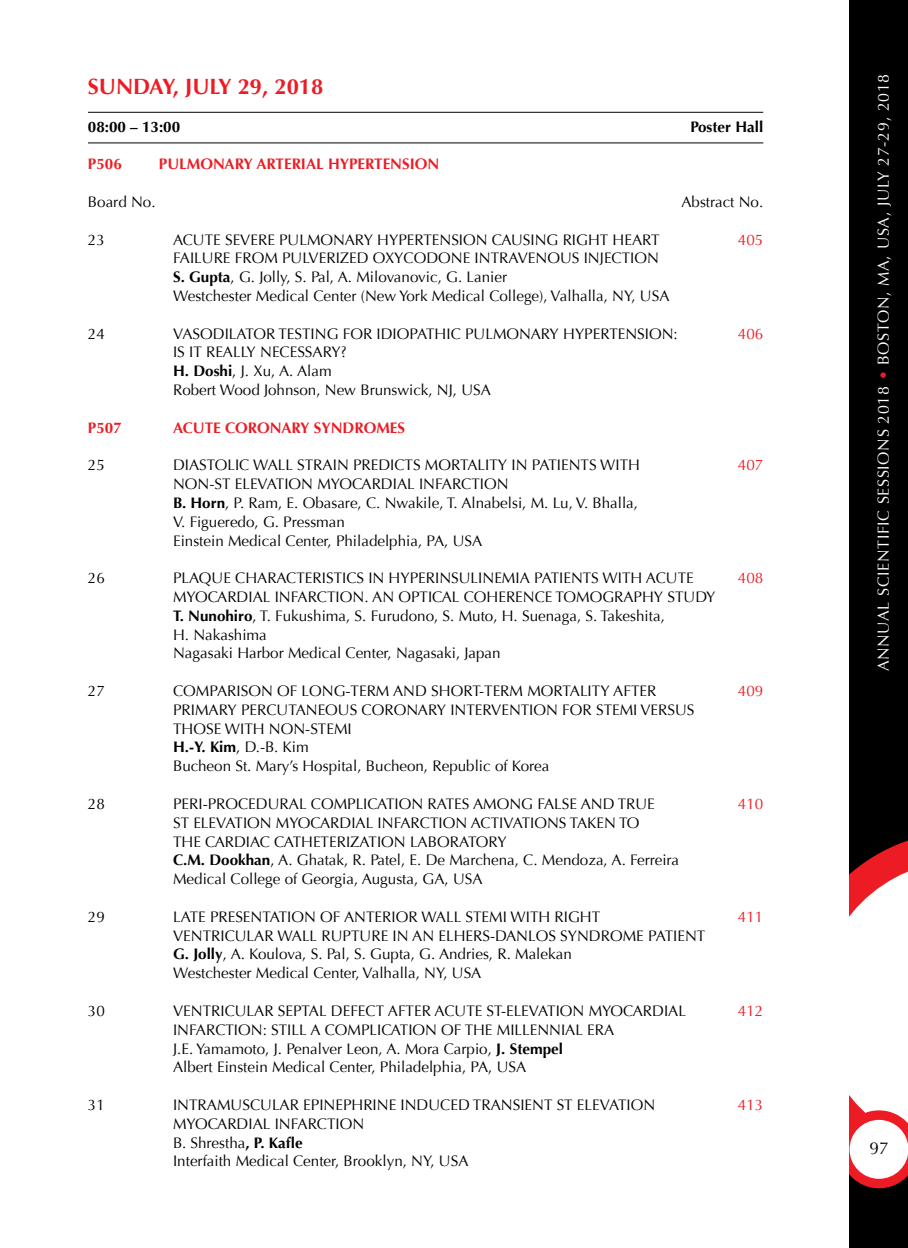
<style>
.page{position:relative;width:908px;height:1248px;background:#fff}
.page>*{position:absolute;margin:0;border:0;box-sizing:border-box;transform-origin:0 0}
.t1{font:700 22px "Optima";color:#ed1c24}
.t2{font:17.2px "Optima";color:#000}
.t3{font:16px "Optima";letter-spacing:.04em;color:#fff}
.t4{font:15.2px/18.8px "Optima";color:#000}
.t5{font:700 15.2px "Optima";color:#ed1c24}
.t6{font:15.2px "Optima";color:#ed1c24}
.t7{font:700 15.2px "Optima";color:#000}
.s1{font-weight:700}
</style>
<div class="page">
<div style="left:849px;top:0;width:58px;height:1247px;background:#000"></div>
<svg style="left:849px;top:841px;width:58px;height:347px;background:#ebc0c2"></svg>
<div style="left:849px;top:1119px;width:58px;height:59px;background:#fff;border-radius:50%"></div>
<hr style="left:88px;top:112px;width:675px;height:1px;background:#000">
<hr style="left:88px;top:142px;width:675px;height:1px;background:#000">
<h1 class="t1" style="left:88px;top:74px;width:237px">SUNDAY, JULY 29, 2018</h1>
<p class="t7" style="left:88px;top:118px;width:94px">08:00 – 13:00</p>
<p class="t7" style="left:690px;top:118px;width:74px">Poster Hall</p>
<p class="t5" style="left:88px;top:155px;width:35px">P506</p>
<p class="t5" style="left:159px;top:155px;width:282px">PULMONARY ARTERIAL HYPERTENSION</p>
<p class="t4" style="left:88px;top:192px;width:69px">Board No.</p>
<p class="t4" style="left:681px;top:192px;width:83px">Abstract No.</p>
<p class="t4" style="left:88px;top:230px;width:18px">23</p>
<p class="t4" style="left:173px;top:230px;width:488px">ACUTE SEVERE PULMONARY HYPERTENSION CAUSING RIGHT HEART</p>
<p class="t6" style="left:737px;top:230px;width:27px">405</p>
<p class="t4" style="left:173px;top:249px;width:497px">FAILURE FROM PULVERIZED OXYCODONE INTRAVENOUS INJECTION<br><span class="s1">S. Gupta</span>, G. Jolly, S. Pal, A. Milovanovic, G. Lanier<br>Westchester Medical Center (New York Medical College), Valhalla, NY, USA</p>
<p class="t4" style="left:88px;top:324px;width:18px">24</p>
<p class="t4" style="left:173px;top:324px;width:506px">VASODILATOR TESTING FOR IDIOPATHIC PULMONARY HYPERTENSION:</p>
<p class="t6" style="left:737px;top:324px;width:27px">406</p>
<p class="t4" style="left:173px;top:343px;width:319px">IS IT REALLY NECESSARY?<br><span class="s1">H. Doshi</span>, J. Xu, A. Alam<br>Robert Wood Johnson, New Brunswick, NJ, USA</p>
<p class="t5" style="left:88px;top:418px;width:35px">P507</p>
<p class="t5" style="left:173px;top:418px;width:233px">ACUTE CORONARY SYNDROMES</p>
<p class="t4" style="left:88px;top:456px;width:18px">25</p>
<p class="t4" style="left:173px;top:456px;width:468px">DIASTOLIC WALL STRAIN PREDICTS MORTALITY IN PATIENTS WITH</p>
<p class="t6" style="left:737px;top:456px;width:27px">407</p>
<p class="t4" style="left:173px;top:474px;width:466px">NON-ST ELEVATION MYOCARDIAL INFARCTION<br><span class="s1">B. Horn</span>, P. Ram, E. Obasare, C. Nwakile, T. Alnabelsi, M. Lu, V. Bhalla, V. Figueredo, G. Pressman<br>Einstein Medical Center, Philadelphia, PA, USA</p>
<p class="t4" style="left:88px;top:568px;width:18px">26</p>
<p class="t4" style="left:173px;top:568px;width:522px">PLAQUE CHARACTERISTICS IN HYPERINSULINEMIA PATIENTS WITH ACUTE</p>
<p class="t6" style="left:737px;top:569px;width:27px">408</p>
<p class="t4" style="left:173px;top:587px;width:543px">MYOCARDIAL INFARCTION. AN OPTICAL COHERENCE TOMOGRAPHY STUDY <span class="s1">T. Nunohiro</span>, T. Fukushima, S. Furudono, S. Muto, H. Suenaga, S. Takeshita,<br>H. Nakashima<br>Nagasaki Harbor Medical Center, Nagasaki, Japan</p>
<p class="t4" style="left:88px;top:681px;width:18px">27</p>
<p class="t4" style="left:173px;top:681px;width:484px">COMPARISON OF LONG-TERM AND SHORT-TERM MORTALITY AFTER</p>
<p class="t6" style="left:737px;top:682px;width:27px">409</p>
<p class="t4" style="left:173px;top:700px;width:522px">PRIMARY PERCUTANEOUS CORONARY INTERVENTION FOR STEMI VERSUS THOSE WITH NON-STEMI<br><span class="s1">H.-Y. Kim</span>, D.-B. Kim<br>Bucheon St. Mary’s Hospital, Bucheon, Republic of Korea</p>
<p class="t4" style="left:88px;top:794px;width:18px">28</p>
<p class="t4" style="left:173px;top:794px;width:483px">PERI-PROCEDURAL COMPLICATION RATES AMONG FALSE AND TRUE</p>
<p class="t6" style="left:737px;top:794px;width:27px">410</p>
<p class="t4" style="left:173px;top:813px;width:507px">ST ELEVATION MYOCARDIAL INFARCTION ACTIVATIONS TAKEN TO<br>THE CARDIAC CATHETERIZATION LABORATORY<br><span class="s1">C.M. Dookhan</span>, A. Ghatak, R. Patel, E. De Marchena, C. Mendoza, A. Ferreira Medical College of Georgia, Augusta, GA, USA</p>
<p class="t4" style="left:88px;top:907px;width:18px">29</p>
<p class="t4" style="left:173px;top:907px;width:428px">LATE PRESENTATION OF ANTERIOR WALL STEMI WITH RIGHT</p>
<p class="t6" style="left:737px;top:907px;width:27px">411</p>
<p class="t4" style="left:173px;top:926px;width:533px">VENTRICULAR WALL RUPTURE IN AN ELHERS-DANLOS SYNDROME PATIENT<br><span class="s1">G. Jolly</span>, A. Koulova, S. Pal, S. Gupta, G. Andries, R. Malekan<br>Westchester Medical Center, Valhalla, NY, USA</p>
<p class="t4" style="left:88px;top:1001px;width:18px">30</p>
<p class="t4" style="left:173px;top:1001px;width:514px">VENTRICULAR SEPTAL DEFECT AFTER ACUTE ST-ELEVATION MYOCARDIAL</p>
<p class="t6" style="left:737px;top:1001px;width:27px">412</p>
<p class="t4" style="left:173px;top:1020px;width:442px">INFARCTION: STILL A COMPLICATION OF THE MILLENNIAL ERA<br>J.E. Yamamoto, J. Penalver Leon, A. Mora Carpio, <span class="s1">J. Stempel<br></span>Albert Einstein Medical Center, Philadelphia, PA, USA</p>
<p class="t4" style="left:88px;top:1095px;width:18px">31</p>
<p class="t4" style="left:173px;top:1095px;width:483px">INTRAMUSCULAR EPINEPHRINE INDUCED TRANSIENT ST ELEVATION</p>
<p class="t6" style="left:737px;top:1095px;width:27px">413</p>
<p class="t4" style="left:173px;top:1114px;width:297px">MYOCARDIAL INFARCTION<br>B. Shrestha<span class="s1">, P. Kafle<br></span>Interfaith Medical Center, Brooklyn, NY, USA</p>
<p class="t3" style="left:873px;top:365px;width:293px;rotate:-90deg">BOSTON, MA, USA, JULY 27-29, 2018</p>
<p class="t3" style="left:873px;top:671px;width:287px;rotate:-90deg">ANNUAL SCIENTIFIC SESSIONS 2018</p>
<p class="t2" style="left:869px;top:1138px;width:21px">97</p>
</div>
